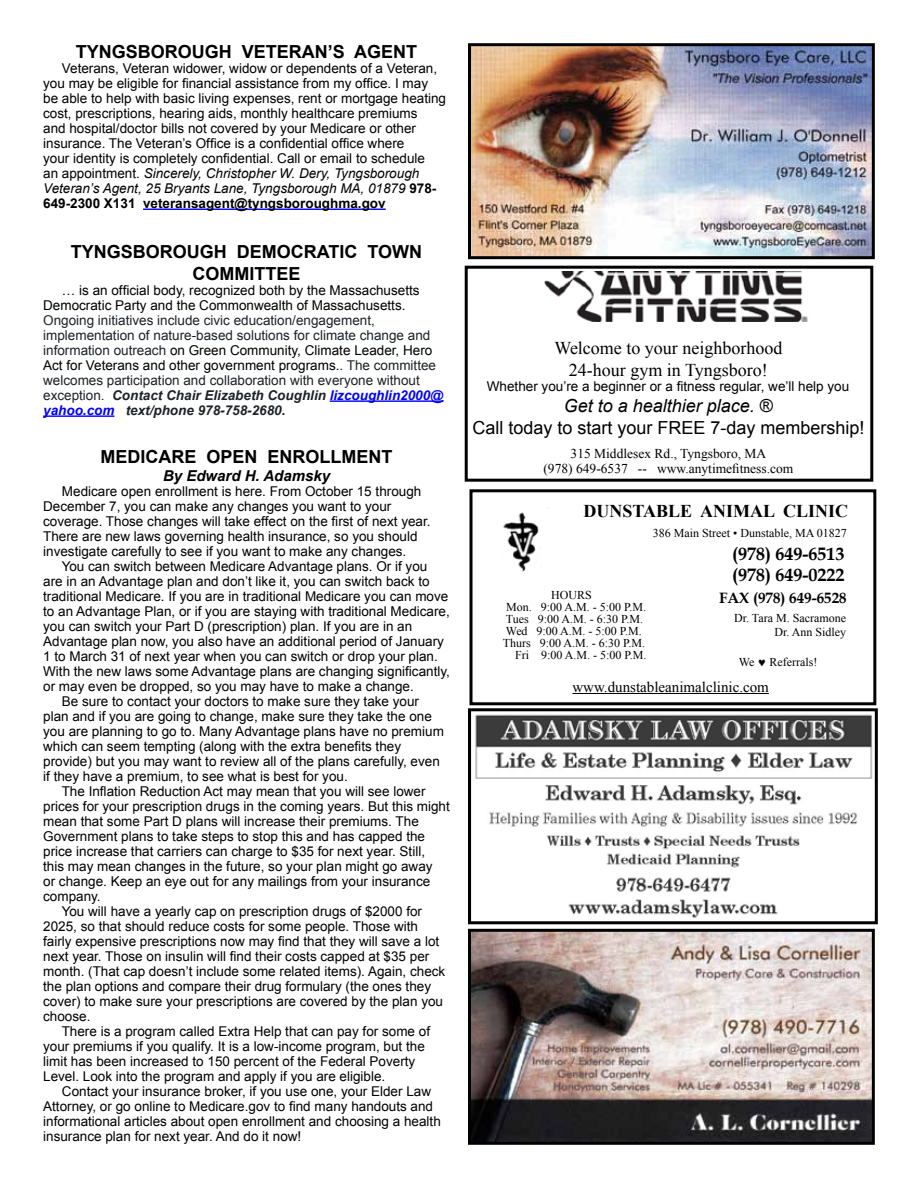
<style>
.page{position:relative;width:918px;height:1188px;background:#fff}
.page>*{position:absolute;margin:0;border:0;box-sizing:border-box;transform-origin:0 0}
.t1{font:700 18px/21.6px "Arial";color:#000}
.t2{font:18px/21.6px "Arial";color:#000;text-align:center}
.t3{font:18px/21.6px "Times New Roman";color:#000;text-align:center}
.t4{font:700 18px/21.6px "Book Antiqua";color:#000}
.t5{font:700 18px "Times New Roman";color:#000}
.t6{font:15px "Times New Roman";color:#000}
.t7{font:italic 700 15px "Arial";color:#000}
.t8{font:700 15px "Book Antiqua";color:#000}
.t9{font:13.5px/15px "Arial";color:#000}
.t10{font:13.5px/15px "Arial";color:#1d2228}
.t11{font:13.5px/15px "Times New Roman";color:#000;text-align:center}
.t12{font:12px/14.4px "Times New Roman";color:#000;text-align:right}
.s1{font-style:italic}
.s2{font-weight:700}
.s3{color:#000}
.s4{font-weight:700;font-style:italic}
.s5{font-weight:700;font-style:italic;color:#00f}
</style>
<div class="page">
<img style="left:475px;top:714px;width:398px;height:204px">
<div style="left:468px;top:708px;width:410px;height:216px;border:3px solid #000"></div>
<div style="left:465px;top:266px;width:408px;height:216px;border:3px solid #000"></div>
<img style="left:544px;top:272px;width:264px;height:49px">
<img style="left:472px;top:933px;width:399px;height:208px">
<div style="left:468px;top:929px;width:407px;height:216px;border:3px solid #000"></div>
<img style="left:472px;top:47px;width:399px;height:208px">
<div style="left:468px;top:43px;width:407px;height:216px;border:3px solid #000"></div>
<hr style="left:143px;top:209px;width:243px;height:1px;background:#00f">
<hr style="left:330px;top:400px;width:113px;height:2px;background:#00f">
<hr style="left:43px;top:415px;width:71px;height:2px;background:#00f">
<div style="left:470px;top:489px;width:406px;height:216px;border:3px solid #000"></div>
<img style="left:503px;top:512px;width:36px;height:60px">
<hr style="left:572px;top:693px;width:197px;height:1px;background:#000">
<p class="t1" style="left:76px;top:41px;width:37px">TYNGSB</p>
<p class="t1" style="left:151px;top:41px;width:55px">OROUGH</p>
<p class="t1" style="left:242px;top:41px;width:139px">VETERAN’S AGEN</p>
<p class="t1" style="left:406px;top:41px;width:12px">T</p>
<p class="t9" style="left:43px;top:61px;width:404px;text-indent:19px">Veterans, Veteran widower, widow or dependents of a Veteran, you may be eligible for financial assistance from my office. I may be able to help with basic living expenses, rent or mortgage heating cost, prescriptions, hearing aids, monthly healthcare premiums<br>and hospital/doctor bills not covered by your Medicare or other insurance. The Veteran’s Office is a confidential office where<br>your identity is completely confidential. Call or email to schedule<br>an appointment. <span class="s1">Sincerely, Christopher W. Dery, Tyngsborough Veteran’s Agent, 25 Bryants Lane, Tyngsborough MA, 01879</span> <span class="s2">978- 649-2300 X131 veteransagent@tyngsboroughma.gov</span></p>
<p class="t1" style="left:71px;top:242px;width:37px">TYNGSB</p>
<p class="t1" style="left:146px;top:242px;width:55px">OROUGH</p>
<p class="t1" style="left:193px;top:242px;width:215px;text-indent:44px">DEMOCRATIC TOWN<br>COMMITTEE</p>
<p class="t10" style="left:43px;top:283px;width:402px;text-indent:19px"><span class="s3">… is an official body, recognized both by the Massachusetts Democratic Party and the Commonwealth of Massachusetts.<br></span>Ongoing initiatives include civic education/engagement, implementation of nature-based solutions for climate change and information outreach <span class="s3">on Green Community, Climate Leader, Hero Act for Veterans and other government programs.</span>. The committee welcomes participation and collaboration with everyone without exception. <span class="s4">Contact Chair Elizabeth Coughlin</span> <span class="s5">lizcoughlin2000@ yahoo.com</span> <span class="s4">text/phone 978-758-2680.</span></p>
<p class="t1" style="left:101px;top:446px;width:84px">MEDICARE</p>
<p class="t1" style="left:207px;top:446px;width:39px">OPEN</p>
<p class="t1" style="left:268px;top:446px;width:14px">ENR</p>
<p class="t1" style="left:306px;top:446px;width:88px">OLLMENT</p>
<p class="t7" style="left:163px;top:466px;width:168px">By Edward H. Adamsky</p>
<p class="t9" style="left:62px;top:484px;width:361px">Medicare open enrollment is here. From October 15 through</p>
<p class="t9" style="left:43px;top:499px;width:350px">December 7, you can make any changes you want to your</p>
<p class="t9" style="left:43px;top:514px;width:389px">coverage. Those changes will take effect on the first of next year.</p>
<p class="t9" style="left:43px;top:529px;width:376px">There are new laws governing health insurance, so you should</p>
<p class="t9" style="left:43px;top:544px;width:365px">investigate carefully to see if you want to make any changes.</p>
<p class="t9" style="left:62px;top:559px;width:367px">You can switch between Medicare Advantage plans. Or if you</p>
<p class="t9" style="left:43px;top:574px;width:388px">are in an Advantage plan and don’t like it, you can switch back to</p>
<p class="t9" style="left:43px;top:589px;width:407px">traditional Medicare. If you are in traditional Medicare you can move</p>
<p class="t9" style="left:43px;top:604px;width:408px">to an Advantage Plan, or if you are staying with traditional Medicare,</p>
<p class="t9" style="left:43px;top:619px;width:371px">you can switch your Part D (prescription) plan. If you are in an</p>
<p class="t9" style="left:43px;top:634px;width:402px">Advantage plan now, you also have an additional period of January</p>
<p class="t9" style="left:43px;top:649px;width:396px">1 to March 31 of next year when you can switch or drop your plan.</p>
<p class="t9" style="left:43px;top:664px;width:408px">With the new laws some Advantage plans are changing significantly,</p>
<p class="t9" style="left:43px;top:679px;width:372px">or may even be dropped, so you may have to make a change.</p>
<p class="t9" style="left:62px;top:694px;width:359px">Be sure to contact your doctors to make sure they take your</p>
<p class="t9" style="left:43px;top:709px;width:390px">plan and if you are going to change, make sure they take the one</p>
<p class="t9" style="left:43px;top:724px;width:402px">you are planning to go to. Many Advantage plans have no premium</p>
<p class="t9" style="left:43px;top:739px;width:359px">which can seem tempting (along with the extra benefits they</p>
<p class="t9" style="left:43px;top:754px;width:398px">provide) but you may want to review all of the plans carefully, even</p>
<p class="t9" style="left:43px;top:769px;width:306px">if they have a premium, to see what is best for you.</p>
<p class="t9" style="left:62px;top:784px;width:365px">The Inflation Reduction Act may mean that you will see lower</p>
<p class="t9" style="left:43px;top:799px;width:408px">prices for your prescription drugs in the coming years. But this might</p>
<p class="t9" style="left:43px;top:814px;width:377px">mean that some Part D plans will increase their premiums. The</p>
<p class="t9" style="left:43px;top:829px;width:383px">Government plans to take steps to stop this and has capped the</p>
<p class="t9" style="left:43px;top:844px;width:383px">price increase that carriers can charge to $35 for next year. Still,</p>
<p class="t9" style="left:43px;top:859px;width:391px">this may mean changes in the future, so your plan might go away</p>
<p class="t9" style="left:43px;top:874px;width:389px">or change. Keep an eye out for any mailings from your insurance</p>
<p class="t9" style="left:43px;top:889px;width:59px">company.</p>
<p class="t9" style="left:62px;top:904px;width:362px">You will have a yearly cap on prescription drugs of $2000 for</p>
<p class="t9" style="left:43px;top:919px;width:376px">2025, so that should reduce costs for some people. Those with</p>
<p class="t9" style="left:43px;top:934px;width:398px">fairly expensive prescriptions now may find that they will save a lot</p>
<p class="t9" style="left:43px;top:949px;width:388px">next year. Those on insulin will find their costs capped at $35 per</p>
<p class="t9" style="left:43px;top:964px;width:404px">month. (That cap doesn’t include some related items). Again, check</p>
<p class="t9" style="left:43px;top:979px;width:389px">the plan options and compare their drug formulary (the ones they</p>
<p class="t9" style="left:43px;top:994px;width:401px">cover) to make sure your prescriptions are covered by the plan you</p>
<p class="t9" style="left:43px;top:1009px;width:49px">choose.</p>
<p class="t9" style="left:62px;top:1024px;width:370px">There is a program called Extra Help that can pay for some of</p>
<p class="t9" style="left:43px;top:1039px;width:383px">your premiums if you qualify. It is a low-income program, but the</p>
<p class="t9" style="left:43px;top:1054px;width:374px">limit has been increased to 150 percent of the Federal Poverty</p>
<p class="t9" style="left:43px;top:1069px;width:344px">Level. Look into the program and apply if you are eligible.</p>
<p class="t9" style="left:62px;top:1084px;width:371px">Contact your insurance broker, if you use one, your Elder Law</p>
<p class="t9" style="left:43px;top:1099px;width:391px">Attorney, or go online to Medicare.gov to find many handouts and</p>
<p class="t9" style="left:43px;top:1114px;width:399px">informational articles about open enrollment and choosing a health</p>
<p class="t9" style="left:43px;top:1129px;width:260px">insurance plan for next year. And do it now!</p>
<p class="t3" style="left:554px;top:337px;width:230px">Welcome to your neighborhood<br>24-hour gym in Tyngsboro!</p>
<p class="t9" style="left:487px;top:379px;width:364px">Whether you’re a beginner or a fitness regular, we’ll help you</p>
<p class="t2" style="left:472px;top:396px;width:394px"><span class="s1">Get to a healthier place.</span> ®<br>Call today to start your FREE 7-day membership!</p>
<p class="t11" style="left:543px;top:446px;width:251px">315 Middlesex Rd., Tyngsboro, MA<br>(978) 649-6537 -- www.anytimefitness.com</p>
<p class="t5" style="left:583px;top:499px;width:266px">DUNSTABLE ANIMAL CLINIC</p>
<p class="t12" style="left:653px;top:525px;width:195px">386 Main Street • Dunstable, MA 01827</p>
<p class="t4" style="left:732px;top:543px;width:114px">(978) 649-6513 (978) 649-0222</p>
<p class="t8" style="left:719px;top:587px;width:129px">FAX (978) 649-6528</p>
<p class="t12" style="left:734px;top:610px;width:113px">Dr. Tara M. Sacramone<br>Dr. Ann Sidley</p>
<p class="t12" style="left:551px;top:588px;width:42px">HOURS</p>
<p class="t12" style="left:506px;top:600px;width:142px">Mon. 9:00 A.M. - 5:00 P.M.</p>
<p class="t12" style="left:506px;top:612px;width:139px">Tues 9:00 A.M. - 6:30 P.M.</p>
<p class="t12" style="left:506px;top:624px;width:138px">Wed 9:00 A.M. - 5:00 P.M.</p>
<p class="t12" style="left:503px;top:636px;width:144px">Thurs 9:00 A.M. - 6:30 P.M.</p>
<p class="t12" style="left:515px;top:648px;width:133px">Fri 9:00 A.M. - 5:00 P.M.</p>
<p class="t12" style="left:739px;top:654px;width:80px">We ♥ Referrals!</p>
<p class="t6" style="left:572px;top:677px;width:198px">www.dunstableanimalclinic.com</p>
</div>
